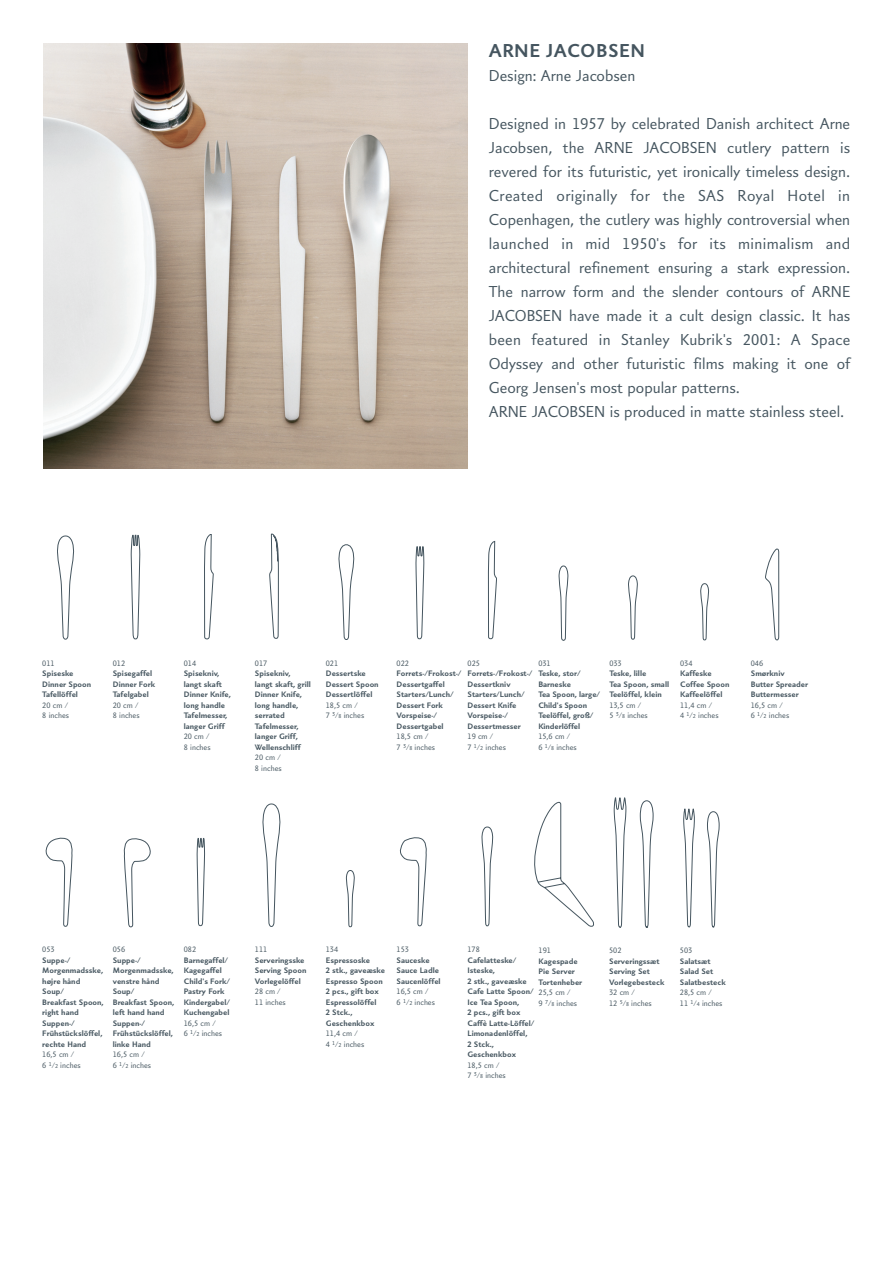
<style>
.page{position:relative;width:893px;height:1263px;background:#fff}
.page>*{position:absolute;margin:0;border:0;box-sizing:border-box;transform-origin:0 0}
.t1{font:700 19.5px "Georg Jensen";letter-spacing:.025em;color:#45555f}
.t2{font:16.5px/24px "Georg Jensen";color:#45555f}
.t3{font:700 8.25px/10.5px "Georg Jensen";color:#45555f}
.t4{font:8.25px/10.5px "Georg Jensen";color:#45555f}
.s1{font-size:6px}
</style>
<div class="page">
<img style="left:44px;top:43px;width:424px;height:425px">
<svg style="left:683px;top:808px;width:12px;height:119px"></svg>
<svg style="left:707px;top:811px;width:13px;height:116px"></svg>
<svg style="left:614px;top:797px;width:12px;height:130px"></svg>
<svg style="left:640px;top:800px;width:13px;height:127px"></svg>
<svg style="left:57px;top:536px;width:18px;height:103px"></svg>
<svg style="left:262px;top:803px;width:19px;height:124px"></svg>
<svg style="left:197px;top:838px;width:8px;height:88px"></svg>
<svg style="left:628px;top:575px;width:10px;height:64px"></svg>
<svg style="left:416px;top:546px;width:8px;height:93px"></svg>
<svg style="left:338px;top:544px;width:17px;height:96px"></svg>
<svg style="left:131px;top:534px;width:83px;height:105px"></svg>
<svg style="left:270px;top:534px;width:9px;height:105px"></svg>
<svg style="left:488px;top:541px;width:9px;height:98px"></svg>
<svg style="left:559px;top:566px;width:9px;height:75px"></svg>
<svg style="left:700px;top:549px;width:79px;height:91px"></svg>
<svg style="left:123px;top:838px;width:28px;height:89px"></svg>
<svg style="left:399px;top:827px;width:94px;height:99px"></svg>
<svg style="left:534px;top:802px;width:60px;height:124px"></svg>
<svg style="left:45px;top:837px;width:27px;height:90px"></svg>
<svg style="left:346px;top:870px;width:9px;height:57px"></svg>
<h1 class="t1" style="left:489px;top:43px;width:158px">ARNE JACOBSEN</h1>
<h2 class="t2" style="left:489px;top:64px;width:148px">Design: Arne Jacobsen</h2>
<p class="t2" style="left:489px;top:112px;width:363px">Designed in 1957 by celebrated Danish architect Arne Jacobsen, the ARNE JACOBSEN cutlery pattern is revered for its futuristic, yet ironically timeless design.<br>Created originally for the SAS Royal Hotel in Copenhagen, the cutlery was highly controversial when launched in mid 1950’s for its minimalism and architectural refinement ensuring a stark expression.<br>The narrow form and the slender contours of ARNE JACOBSEN have made it a cult design classic. It has been featured in Stanley Kubrik’s 2001: A Space Odyssey and other futuristic films making it one of Georg Jensen’s most popular patterns.<br>ARNE JACOBSEN is produced in matte stainless steel.</p>
<p class="t4" style="left:42px;top:658px;width:14px">011</p>
<p class="t3" style="left:42px;top:669px;width:50px">Spiseske<br>Dinner Spoon<br>Tafellöffel</p>
<p class="t4" style="left:42px;top:700px;width:28px">20 cm /<br>8 inches</p>
<p class="t4" style="left:113px;top:658px;width:14px">012</p>
<p class="t3" style="left:113px;top:669px;width:44px">Spisegaffel<br>Dinner Fork<br>Tafelgabel</p>
<p class="t4" style="left:113px;top:700px;width:28px">20 cm /<br>8 inches</p>
<p class="t4" style="left:184px;top:658px;width:14px">014</p>
<p class="t3" style="left:184px;top:669px;width:49px">Spisekniv, langt skaft<br>Dinner Knife, long handle<br>Tafelmesser, langer Griff</p>
<p class="t4" style="left:184px;top:731px;width:28px">20 cm /<br>8 inches</p>
<p class="t4" style="left:255px;top:658px;width:14px">017</p>
<p class="t3" style="left:255px;top:669px;width:57px">Spisekniv,<br>langt skaft, grill<br>Dinner Knife, long handle, serrated<br>Tafelmesser, langer Griff,<br>Wellenschliff</p>
<p class="t4" style="left:255px;top:752px;width:28px">20 cm /<br>8 inches</p>
<p class="t4" style="left:326px;top:658px;width:14px">021</p>
<p class="t3" style="left:326px;top:669px;width:54px">Dessertske<br>Dessert Spoon<br>Dessertlöffel</p>
<p class="t4" style="left:326px;top:700px;width:40px">18,5 cm /<br>7 <sup>3</sup>/<span class="s1">8</span> inches</p>
<p class="t4" style="left:397px;top:658px;width:14px">022</p>
<p class="t3" style="left:397px;top:669px;width:66px">Forrets-/Frokost-/<br>Dessertgaffel<br>Starters/Lunch/<br>Dessert Fork<br>Vorspeise-/<br>Dessertgabel</p>
<p class="t4" style="left:397px;top:731px;width:40px">18,5 cm /<br>7 <sup>3</sup>/<span class="s1">8</span> inches</p>
<p class="t4" style="left:468px;top:658px;width:14px">025</p>
<p class="t3" style="left:468px;top:669px;width:66px">Forrets-/Frokost-/<br>Dessertkniv<br>Starters/Lunch/<br>Dessert Knife<br>Vorspeise-/<br>Dessertmesser</p>
<p class="t4" style="left:468px;top:731px;width:40px">19 cm /<br>7 <sup>1</sup>/<span class="s1">2</span> inches</p>
<p class="t4" style="left:538px;top:658px;width:14px">031</p>
<p class="t3" style="left:538px;top:669px;width:63px">Teske, stor/<br>Barneske<br>Tea Spoon, large/<br>Child's Spoon<br>Teelöffel, groß/<br>Kinderlöffel</p>
<p class="t4" style="left:538px;top:731px;width:40px">15,6 cm /<br>6 <sup>1</sup>/<span class="s1">8</span> inches</p>
<p class="t4" style="left:609px;top:658px;width:14px">033</p>
<p class="t3" style="left:609px;top:669px;width:61px">Teske, lille<br>Tea Spoon, small<br>Teelöffel, klein</p>
<p class="t4" style="left:609px;top:700px;width:40px">13,5 cm /<br>5 <sup>3</sup>/<span class="s1">8</span> inches</p>
<p class="t4" style="left:680px;top:658px;width:14px">034</p>
<p class="t3" style="left:680px;top:669px;width:51px">Kaffeske<br>Coffee Spoon<br>Kaffeelöffel</p>
<p class="t4" style="left:680px;top:700px;width:40px">11,4 cm /<br>4 <sup>1</sup>/<span class="s1">2</span> inches</p>
<p class="t4" style="left:751px;top:658px;width:14px">046</p>
<p class="t3" style="left:751px;top:669px;width:59px">Smørkniv<br>Butter Spreader<br>Buttermesser</p>
<p class="t4" style="left:751px;top:700px;width:40px">16,5 cm /<br>6 <sup>1</sup>/<span class="s1">2</span> inches</p>
<p class="t4" style="left:42px;top:945px;width:14px">053</p>
<p class="t3" style="left:42px;top:955px;width:63px">Suppe-/<br>Morgenmadsske, højre hånd<br>Soup/<br>Breakfast Spoon, right hand<br>Suppen-/<br>Frühstückslöffel, rechte Hand</p>
<p class="t4" style="left:42px;top:1050px;width:40px">16,5 cm /<br>6 <sup>1</sup>/<span class="s1">2</span> inches</p>
<p class="t4" style="left:113px;top:945px;width:14px">056</p>
<p class="t3" style="left:113px;top:955px;width:63px">Suppe-/<br>Morgenmadsske, venstre hånd<br>Soup/<br>Breakfast Spoon, left hand hand<br>Suppen-/<br>Frühstückslöffel, linke Hand</p>
<p class="t4" style="left:113px;top:1050px;width:40px">16,5 cm /<br>6 <sup>1</sup>/<span class="s1">2</span> inches</p>
<p class="t4" style="left:184px;top:945px;width:14px">082</p>
<p class="t3" style="left:184px;top:955px;width:48px">Barnegaffel/<br>Kagegaffel<br>Child’s Fork/<br>Pastry Fork<br>Kindergabel/<br>Kuchengabel</p>
<p class="t4" style="left:184px;top:1018px;width:40px">16,5 cm /<br>6 <sup>1</sup>/<span class="s1">2</span> inches</p>
<p class="t4" style="left:255px;top:945px;width:14px">111</p>
<p class="t3" style="left:255px;top:955px;width:53px">Serveringsske<br>Serving Spoon<br>Vorlegelöffel</p>
<p class="t4" style="left:255px;top:987px;width:32px">28 cm /<br>11 inches</p>
<p class="t4" style="left:326px;top:945px;width:14px">134</p>
<p class="t3" style="left:326px;top:956px;width:61px">Espressoske<br>2 stk., gaveæske<br>Espresso Spoon<br>2 pcs., gift box<br>Espressolöffel<br>2 Stck.,<br>Geschenkbox</p>
<p class="t4" style="left:326px;top:1029px;width:40px">11,4 cm /<br>4 <sup>1</sup>/<span class="s1">2</span> inches</p>
<p class="t4" style="left:397px;top:945px;width:14px">153</p>
<p class="t3" style="left:397px;top:955px;width:45px">Sauceske<br>Sauce Ladle<br>Saucenlöffel</p>
<p class="t4" style="left:397px;top:987px;width:40px">16,5 cm /<br>6 <sup>1</sup>/<span class="s1">2</span> inches</p>
<p class="t4" style="left:467px;top:945px;width:14px">178</p>
<p class="t3" style="left:467px;top:955px;width:68px">Cafelatteske/<br>Isteske,<br>2 stk., gaveæske<br>Cafe Latte Spoon/<br>Ice Tea Spoon,<br>2 pcs., gift box<br>Caffè Latte-Löffel/<br>Limonadenlöffel,<br>2 Stck.,<br>Geschenkbox</p>
<p class="t4" style="left:467px;top:1060px;width:40px">18,5 cm /<br>7 <sup>3</sup>/<span class="s1">8</span> inches</p>
<p class="t4" style="left:539px;top:946px;width:14px">191</p>
<p class="t3" style="left:539px;top:956px;width:45px">Kagespade<br>Pie Server<br>Tortenheber</p>
<p class="t4" style="left:539px;top:988px;width:40px">25,5 cm /<br>9 <sup>7</sup>/<span class="s1">8</span> inches</p>
<p class="t4" style="left:609px;top:946px;width:14px">502</p>
<p class="t3" style="left:609px;top:956px;width:57px">Serveringssæt<br>Serving Set<br>Vorlegebesteck</p>
<p class="t4" style="left:609px;top:988px;width:44px">32 cm /<br>12 <sup>5</sup>/<span class="s1">8</span> inches</p>
<p class="t4" style="left:680px;top:946px;width:14px">503</p>
<p class="t3" style="left:680px;top:956px;width:47px">Salatsæt<br>Salad Set<br>Salatbesteck</p>
<p class="t4" style="left:680px;top:988px;width:44px">28,5 cm /<br>11 <sup>1</sup>/<span class="s1">4</span> inches</p>
</div>
